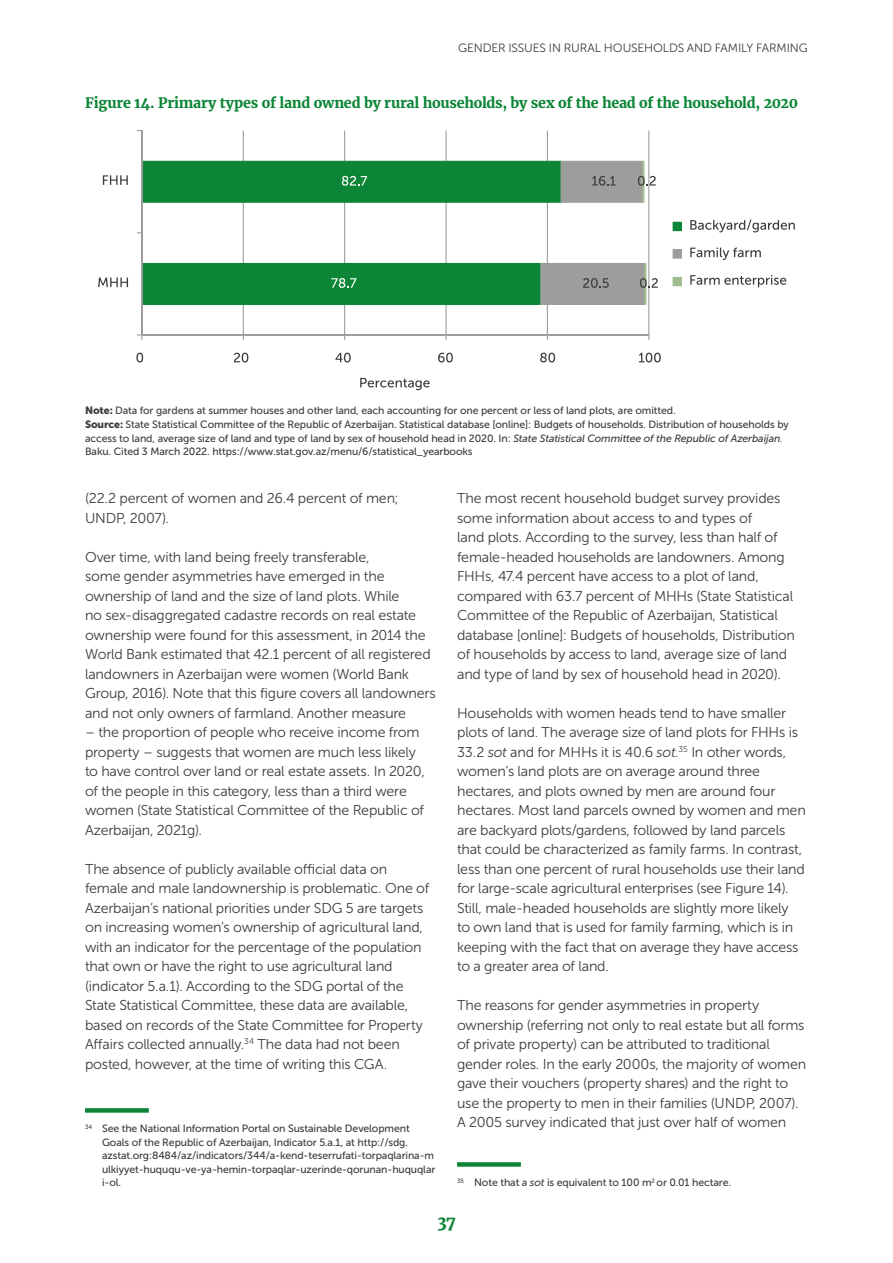
<style>
.page{position:relative;width:893px;height:1263px;background:#fff}
.page>*{position:absolute;margin:0;border:0;box-sizing:border-box;transform-origin:0 0}
.t1{font:700 16.5px "Merriweather";color:#0c8636}
.t2{font:14.25px/19.5px "Museo Sans 300";letter-spacing:-.015em;color:#3c3c3b}
.t3{font:700 14.25px "Merriweather";letter-spacing:-.015em;color:#0c8636}
.t4{font:12px "Museo Sans 300";letter-spacing:-.005em;color:#3c3c3b}
.t5{font:10.5px/13.5px "Museo Sans 500";letter-spacing:-.01em;color:#3c3c3b}
.s1{font-family:"Museo Sans 900"}
.s2{font-style:italic}
.s3{font-family:"Museo Sans 300";font-style:italic}
</style>
<div class="page">
<div style="left:85px;top:1108px;width:64px;height:5px;background:#0c8636"></div>
<div style="left:457px;top:1162px;width:64px;height:5px;background:#0c8636"></div>
<hr style="left:243px;top:131px;width:1px;height:204px;background:#9d9d9c">
<hr style="left:344px;top:131px;width:1px;height:204px;background:#9d9d9c">
<hr style="left:445px;top:131px;width:2px;height:204px;background:#9d9d9c">
<hr style="left:547px;top:131px;width:1px;height:204px;background:#9d9d9c">
<hr style="left:648px;top:131px;width:1px;height:204px;background:#9d9d9c">
<svg style="left:142px;top:161px;width:398px;height:144px;fill:#0c8636"></svg>
<hr style="left:142px;top:334px;width:507px;height:2px;background:#9d9d9c">
<hr style="left:141px;top:131px;width:1px;height:204px;background:#9d9d9c">
<svg style="left:137px;top:334px;width:5px;height:6px"></svg>
<svg style="left:331px;top:278px;width:25px;height:10px"></svg>
<svg style="left:342px;top:176px;width:25px;height:10px"></svg>
<svg style="left:540px;top:161px;width:118px;height:144px"></svg>
<svg style="left:136px;top:353px;width:7px;height:9px"></svg>
<svg style="left:234px;top:353px;width:14px;height:9px"></svg>
<svg style="left:335px;top:353px;width:16px;height:9px"></svg>
<svg style="left:438px;top:353px;width:15px;height:9px"></svg>
<svg style="left:540px;top:353px;width:15px;height:9px"></svg>
<svg style="left:639px;top:353px;width:22px;height:9px"></svg>
<svg style="left:98px;top:278px;width:30px;height:9px"></svg>
<svg style="left:103px;top:175px;width:25px;height:10px"></svg>
<svg style="left:360px;top:378px;width:70px;height:12px"></svg>
<svg style="left:673px;top:222px;width:9px;height:9px"></svg>
<svg style="left:690px;top:220px;width:105px;height:12px"></svg>
<svg style="left:673px;top:249px;width:9px;height:10px"></svg>
<svg style="left:690px;top:248px;width:71px;height:12px"></svg>
<svg style="left:673px;top:277px;width:9px;height:9px"></svg>
<svg style="left:690px;top:275px;width:96px;height:12px"></svg>
<p class="t4" style="left:458px;top:41px;width:351px">GENDER ISSUES IN RURAL HOUSEHOLDS AND FAMILY FARMING</p>
<p class="t3" style="left:85px;top:93px;width:715px">Figure 14. Primary types of land owned by rural households, by sex of the head of the household, 2020</p>
<p class="t5" style="left:85px;top:404px;width:705px"><span class="s1">Note:</span> Data for gardens at summer houses and other land, each accounting for one percent or less of land plots, are omitted.<br><span class="s1">Source:</span> State Statistical Committee of the Republic of Azerbaijan. Statistical database [online]: Budgets of households. Distribution of households by access to land, average size of land and type of land by sex of household head in 2020. In: <span class="s2">State Statistical Committee of the Republic of Azerbaijan</span><span class="s3">.<br></span>Baku. Cited 3 March 2022. https://www.stat.gov.az/menu/6/statistical_yearbooks</p>
<p class="t2" style="left:85px;top:488px;width:315px">(22.2 percent of women and 26.4 percent of men;<br>UNDP, 2007).</p>
<p class="t2" style="left:85px;top:547px;width:352px">Over time, with land being freely transferable,<br>some gender asymmetries have emerged in the ownership of land and the size of land plots. While<br>no sex‑ disaggregated cadastre records on real estate ownership were found for this assessment, in 2014 the World Bank estimated that 42.1 percent of all registered landowners in Azerbaijan were women (World Bank Group, 2016). Note that this figure covers all landowners and not only owners of farmland. Another measure</p>
<p class="t2" style="left:85px;top:722px;width:341px">– the proportion of people who receive income from property – suggests that women are much less likely to have control over land or real estate assets. In 2020, of the people in this category, less than a third were women (State Statistical Committee of the Republic of Azerbaijan, 2021g).</p>
<p class="t2" style="left:85px;top:859px;width:346px">The absence of publicly available official data on female and male landownership is problematic. One of Azerbaijan’s national priorities under SDG 5 are targets on increasing women’s ownership of agricultural land, with an indicator for the percentage of the population that own or have the right to use agricultural land (indicator 5.a.1). According to the SDG portal of the State Statistical Committee, these data are available, based on records of the State Committee for Property Affairs collected annually.<sup>34</sup> The data had not been posted, however, at the time of writing this CGA.</p>
<p class="t5" style="left:102px;top:1122px;width:335px;text-indent:-17px"><sup>34</sup> See the National Information Portal on Sustainable Development Goals of the Republic of Azerbaijan, Indicator 5.a.1, at http://sdg. azstat.org:8484/az/indicators/344/a‑kend‑teserrufati‑torpaqlarina‑m ulkiyyet‑huququ‑ve‑ya‑hemin‑torpaqlar‑uzerinde‑qorunan‑huquqlar i‑ol.</p>
<p class="t2" style="left:457px;top:488px;width:339px">The most recent household budget survey provides some information about access to and types of<br>land plots. According to the survey, less than half of female‑ headed households are landowners. Among FHHs, 47.4 percent have access to a plot of land, compared with 63.7 percent of MHHs (State Statistical Committee of the Republic of Azerbaijan, Statistical database [online]: Budgets of households, Distribution of households by access to land, average size of land and type of land by sex of household head in 2020).</p>
<p class="t2" style="left:457px;top:703px;width:350px">Households with women heads tend to have smaller plots of land. The average size of land plots for FHHs is 33.2 <span class="s2">sot</span> and for MHHs it is 40.6 <span class="s2">sot.</span><sup>35</sup> In other words, women’s land plots are on average around three hectares, and plots owned by men are around four hectares. Most land parcels owned by women and men are backyard plots/gardens, followed by land parcels that could be characterized as family farms. In contrast, less than one percent of rural households use their land for large‑scale agricultural enterprises (see Figure 14).<br>Still, male‑ headed households are slightly more likely<br>to own land that is used for family farming, which is in keeping with the fact that on average they have access to a greater area of land.</p>
<p class="t2" style="left:457px;top:995px;width:351px">The reasons for gender asymmetries in property ownership (referring not only to real estate but all forms of private property) can be attributed to traditional gender roles. In the early 2000s, the majority of women gave their vouchers (property shares) and the right to use the property to men in their families (UNDP, 2007).<br>A 2005 survey indicated that just over half of women</p>
<p class="t5" style="left:457px;top:1176px;width:275px"><sup>35</sup> Note that a <span class="s2">sot</span> is equivalent to 100 m<sup>2</sup> or 0.01 hectare.</p>
<p class="t1" style="left:437px;top:1211px;width:20px">37</p>
</div>
